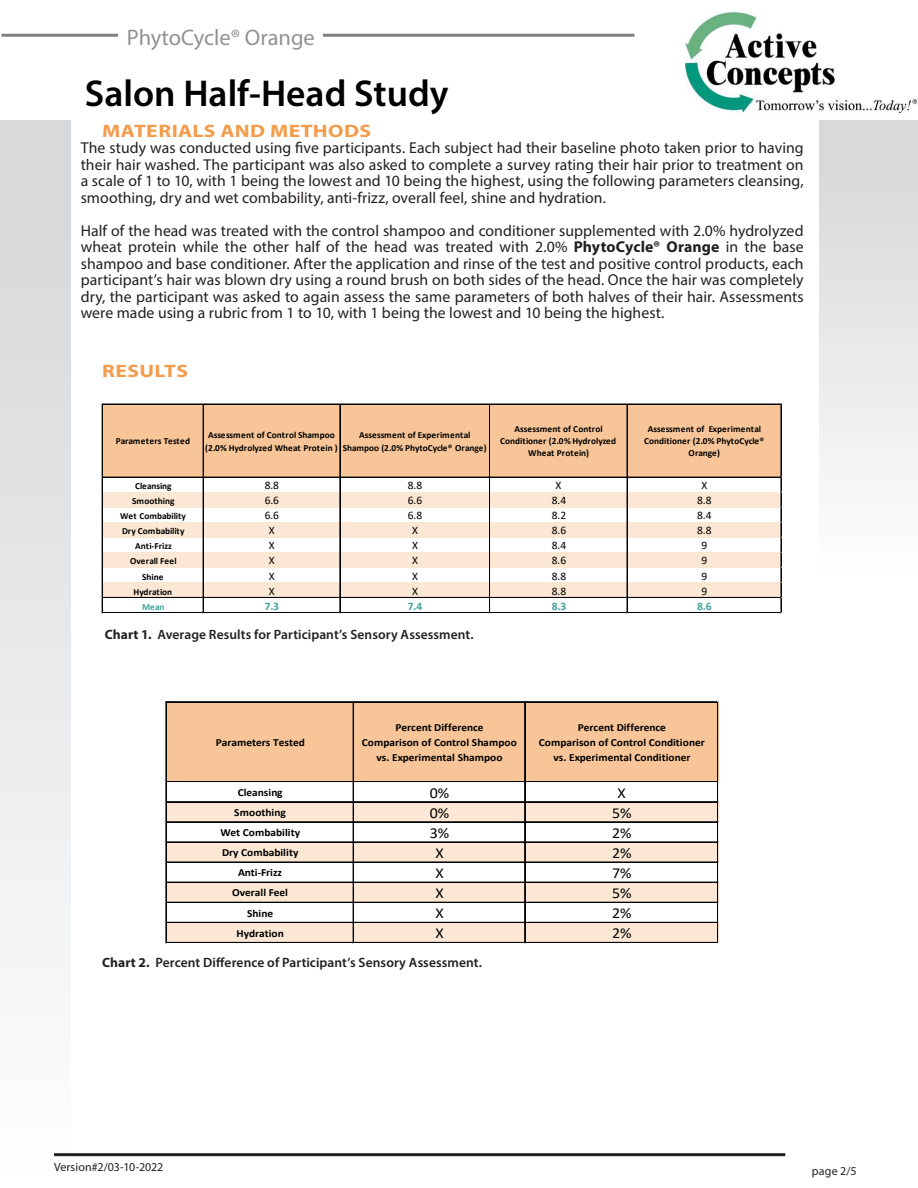
<style>
.page{position:relative;width:918px;height:1188px;background:#fff}
.page>*{position:absolute;margin:0;border:0;box-sizing:border-box;transform-origin:0 0}
.t1{font:600 37.5px "Myriad Pro";color:#000}
.t2{font:22.5px "Myriad Pro";color:#919295}
.t3{font:700 18px "Myriad Pro";letter-spacing:.02em;color:#f39c4c;scale:1.2 1}
.t4{font:15.75px/16.5px "Myriad Pro";color:#231f20;text-align:justify}
.t5{font:15.15px "Calibri";color:#000;scale:1.05 1}
.t6{font:600 13.5px "Myriad Pro";letter-spacing:.005em;color:#231f20}
.t7{font:12px "Myriad Pro";letter-spacing:.005em;color:#231f20}
.t8{font:11.4px "Calibri";color:#000}
.t9{font:700 11.4px "Calibri";color:#41a498}
.t10{font:700 10.8px/14.7px "Calibri";color:#000;text-align:center;scale:1.05 1}
.t11{font:700 9.3px/12.1px "Calibri";color:#000;text-align:center}
.t12{font:700 9.3px "Calibri";letter-spacing:.03em;color:#000}
.t13{font:700 9.3px "Calibri";color:#41a498}
.s1{font-weight:700}
</style>
<div class="page">
<hr style="left:2px;top:34px;width:633px;height:3px;background:#808083">
<div style="left:819px;top:120px;width:99px;height:459px;background:linear-gradient(to bottom,#d4d5d8,#fefefe)"></div>
<div style="left:0;top:120px;width:71px;height:1068px;background:linear-gradient(to bottom,#d4d5d8,#fefefe)"></div>
<hr style="left:54px;top:1153px;width:731px;height:3px;background:#231f20">
<div style="left:167px;top:702px;width:551px;height:80px;background:#f7c597"></div>
<div style="left:167px;top:802px;width:551px;height:21px;background:#fce7d4"></div>
<div style="left:167px;top:842px;width:551px;height:21px;background:#fce7d4"></div>
<div style="left:167px;top:882px;width:551px;height:21px;background:#fce7d4"></div>
<div style="left:167px;top:922px;width:551px;height:21px;background:#fce7d4"></div>
<hr style="left:167px;top:701px;width:551px;height:1px;background:#000">
<hr style="left:167px;top:702px;width:551px;height:1px;background:#000">
<hr style="left:167px;top:781px;width:551px;height:1px;background:#000">
<hr style="left:167px;top:782px;width:551px;height:1px;background:#000">
<hr style="left:167px;top:801px;width:551px;height:1px;background:#000">
<hr style="left:167px;top:802px;width:551px;height:1px;background:#000">
<hr style="left:167px;top:822px;width:551px;height:1px;background:#000">
<hr style="left:167px;top:842px;width:551px;height:1px;background:#000">
<hr style="left:167px;top:862px;width:551px;height:1px;background:#000">
<hr style="left:167px;top:882px;width:551px;height:1px;background:#000">
<hr style="left:167px;top:902px;width:551px;height:1px;background:#000">
<hr style="left:167px;top:922px;width:551px;height:1px;background:#000">
<hr style="left:166px;top:702px;width:1px;height:241px;background:#000">
<hr style="left:353px;top:702px;width:1px;height:241px;background:#000">
<hr style="left:524px;top:702px;width:1px;height:241px;background:#000">
<hr style="left:525px;top:702px;width:1px;height:241px;background:#000">
<hr style="left:167px;top:942px;width:551px;height:1px;background:#000">
<hr style="left:717px;top:702px;width:1px;height:241px;background:#000">
<hr style="left:718px;top:702px;width:1px;height:241px;background:#000">
<img style="left:686px;top:12px;width:230px;height:100px">
<div style="left:119px;top:28px;width:204px;height:26px;background:#fff"></div>
<div style="left:103px;top:405px;width:679px;height:73px;background:#f7c597"></div>
<div style="left:103px;top:492px;width:679px;height:16px;background:#fce7d4"></div>
<div style="left:103px;top:522px;width:679px;height:16px;background:#fce7d4"></div>
<div style="left:103px;top:552px;width:679px;height:16px;background:#fce7d4"></div>
<div style="left:103px;top:582px;width:679px;height:16px;background:#fce7d4"></div>
<hr style="left:103px;top:404px;width:679px;height:1px;background:#000">
<hr style="left:103px;top:477px;width:679px;height:1px;background:#000">
<hr style="left:103px;top:597px;width:679px;height:1px;background:#000">
<hr style="left:102px;top:404px;width:1px;height:209px;background:#000">
<hr style="left:203px;top:405px;width:1px;height:208px;background:#000">
<hr style="left:340px;top:405px;width:1px;height:208px;background:#000">
<hr style="left:489px;top:405px;width:1px;height:208px;background:#000">
<hr style="left:490px;top:405px;width:1px;height:208px;background:#000">
<hr style="left:627px;top:405px;width:1px;height:208px;background:#000">
<hr style="left:103px;top:612px;width:679px;height:1px;background:#000">
<hr style="left:781px;top:405px;width:1px;height:208px;background:#000">
<p class="t2" style="left:127px;top:23px;width:190px">PhytoCycle® Orange</p>
<p class="t1" style="left:85px;top:69px;width:365px">Salon Half-Head Study</p>
<p class="t3" style="left:102px;top:119px;width:226px">MATERIALS AND METHODS</p>
<p class="t4" style="left:81px;top:140px;width:724px">The study was conducted using five participants. Each subject had their baseline photo taken prior to having their hair washed. The participant was also asked to complete a survey rating their hair prior to treatment on a scale of 1 to 10, with 1 being the lowest and 10 being the highest, using the following parameters cleansing, smoothing, dry and wet combability, anti-frizz, overall feel, shine and hydration.</p>
<p class="t4" style="left:81px;top:222px;width:724px">Half of the head was treated with the control shampoo and conditioner supplemented with 2.0% hydrolyzed wheat protein while the other half of the head was treated with 2.0% <span class="s1">PhytoCycle® Orange</span> in the base shampoo and base conditioner. After the application and rinse of the test and positive control products, each participant’s hair was blown dry using a round brush on both sides of the head. Once the hair was completely dry, the participant was asked to again assess the same parameters of both halves of their hair. Assessments were made using a rubric from 1 to 10, with 1 being the lowest and 10 being the highest.</p>
<p class="t3" style="left:102px;top:359px;width:73px">RESULTS</p>
<p class="t12" style="left:116px;top:434px;width:76px">Parameters Tested</p>
<p class="t11" style="left:205px;top:429px;width:134px">Assessment of Control Shampoo (2.0% Hydrolyzed Wheat Protein )</p>
<p class="t11" style="left:343px;top:429px;width:145px">Assessment of Experimental<br>Shampoo (2.0% PhytoCycle® Orange)</p>
<p class="t11" style="left:500px;top:423px;width:117px">Assessment of Control<br>Conditioner (2.0% Hydrolyzed<br>Wheat Protein)</p>
<p class="t11" style="left:644px;top:423px;width:122px">Assessment of Experimental<br>Conditioner (2.0% PhytoCycle®<br>Orange)</p>
<p class="t11" style="left:135px;top:480px;width:38px">Cleansing</p>
<p class="t8" style="left:265px;top:478px;width:16px">8.8</p>
<p class="t8" style="left:408px;top:478px;width:16px">8.8</p>
<p class="t8" style="left:555px;top:478px;width:7px">X</p>
<p class="t8" style="left:701px;top:478px;width:7px">X</p>
<p class="t11" style="left:132px;top:495px;width:44px">Smoothing</p>
<p class="t8" style="left:265px;top:493px;width:16px">6.6</p>
<p class="t8" style="left:408px;top:493px;width:16px">6.6</p>
<p class="t8" style="left:552px;top:493px;width:16px">8.4</p>
<p class="t8" style="left:697px;top:493px;width:16px">8.8</p>
<p class="t11" style="left:120px;top:510px;width:68px">Wet Combability</p>
<p class="t8" style="left:265px;top:508px;width:16px">6.6</p>
<p class="t8" style="left:408px;top:508px;width:16px">6.8</p>
<p class="t8" style="left:552px;top:508px;width:16px">8.2</p>
<p class="t8" style="left:697px;top:508px;width:16px">8.4</p>
<p class="t11" style="left:122px;top:525px;width:64px">Dry Combability</p>
<p class="t8" style="left:269px;top:523px;width:7px">X</p>
<p class="t8" style="left:412px;top:523px;width:7px">X</p>
<p class="t8" style="left:552px;top:523px;width:16px">8.6</p>
<p class="t8" style="left:697px;top:523px;width:16px">8.8</p>
<p class="t11" style="left:135px;top:540px;width:38px">Anti-Frizz</p>
<p class="t8" style="left:269px;top:538px;width:7px">X</p>
<p class="t8" style="left:412px;top:538px;width:7px">X</p>
<p class="t8" style="left:552px;top:538px;width:16px">8.4</p>
<p class="t8" style="left:702px;top:538px;width:7px">9</p>
<p class="t11" style="left:130px;top:555px;width:48px">Overall Feel</p>
<p class="t8" style="left:269px;top:553px;width:7px">X</p>
<p class="t8" style="left:412px;top:553px;width:7px">X</p>
<p class="t8" style="left:552px;top:553px;width:16px">8.6</p>
<p class="t8" style="left:702px;top:553px;width:7px">9</p>
<p class="t11" style="left:142px;top:570px;width:23px">Shine</p>
<p class="t8" style="left:269px;top:568px;width:7px">X</p>
<p class="t8" style="left:412px;top:568px;width:7px">X</p>
<p class="t8" style="left:552px;top:568px;width:16px">8.8</p>
<p class="t8" style="left:702px;top:568px;width:7px">9</p>
<p class="t11" style="left:134px;top:585px;width:40px">Hydration</p>
<p class="t8" style="left:269px;top:583px;width:7px">X</p>
<p class="t8" style="left:412px;top:583px;width:7px">X</p>
<p class="t8" style="left:552px;top:583px;width:16px">8.8</p>
<p class="t8" style="left:702px;top:583px;width:7px">9</p>
<p class="t13" style="left:142px;top:600px;width:24px">Mean</p>
<p class="t9" style="left:265px;top:598px;width:16px">7.3</p>
<p class="t9" style="left:408px;top:598px;width:16px">7.4</p>
<p class="t9" style="left:552px;top:598px;width:16px">8.3</p>
<p class="t9" style="left:697px;top:598px;width:16px">8.6</p>
<p class="t6" style="left:105px;top:626px;width:370px"><span class="s1">Chart 1.</span> Average Results for Participant’s Sensory Assessment.</p>
<p class="t10" style="left:216px;top:735px;width:86px">Parameters Tested</p>
<p class="t10" style="left:362px;top:720px;width:149px">Percent Difference<br>Comparison of Control Shampoo vs. Experimental Shampoo</p>
<p class="t10" style="left:539px;top:720px;width:159px">Percent Difference<br>Comparison of Control Conditioner vs. Experimental Conditioner</p>
<p class="t10" style="left:238px;top:785px;width:44px">Cleansing</p>
<p class="t5" style="left:430px;top:782px;width:20px">0%</p>
<p class="t5" style="left:618px;top:782px;width:9px">X</p>
<p class="t10" style="left:234px;top:805px;width:51px">Smoothing</p>
<p class="t5" style="left:430px;top:802px;width:20px">0%</p>
<p class="t5" style="left:612px;top:802px;width:20px">5%</p>
<p class="t10" style="left:220px;top:825px;width:77px">Wet Combability</p>
<p class="t5" style="left:430px;top:822px;width:20px">3%</p>
<p class="t5" style="left:612px;top:822px;width:20px">2%</p>
<p class="t10" style="left:222px;top:845px;width:74px">Dry Combability</p>
<p class="t5" style="left:435px;top:842px;width:9px">X</p>
<p class="t5" style="left:612px;top:842px;width:20px">2%</p>
<p class="t10" style="left:238px;top:865px;width:44px">Anti-Frizz</p>
<p class="t5" style="left:435px;top:862px;width:9px">X</p>
<p class="t5" style="left:612px;top:862px;width:20px">7%</p>
<p class="t10" style="left:232px;top:885px;width:55px">Overall Feel</p>
<p class="t5" style="left:435px;top:883px;width:9px">X</p>
<p class="t5" style="left:612px;top:883px;width:20px">5%</p>
<p class="t10" style="left:247px;top:906px;width:26px">Shine</p>
<p class="t5" style="left:435px;top:903px;width:9px">X</p>
<p class="t5" style="left:612px;top:903px;width:20px">2%</p>
<p class="t10" style="left:237px;top:926px;width:47px">Hydration</p>
<p class="t5" style="left:435px;top:923px;width:9px">X</p>
<p class="t5" style="left:612px;top:923px;width:20px">2%</p>
<p class="t6" style="left:102px;top:954px;width:381px"><span class="s1">Chart 2.</span> Percent Difference of Participant’s Sensory Assessment.</p>
<p class="t7" style="left:54px;top:1160px;width:111px">Version#2/03-10-2022</p>
<p class="t7" style="left:812px;top:1164px;width:46px">page 2/5</p>
</div>
